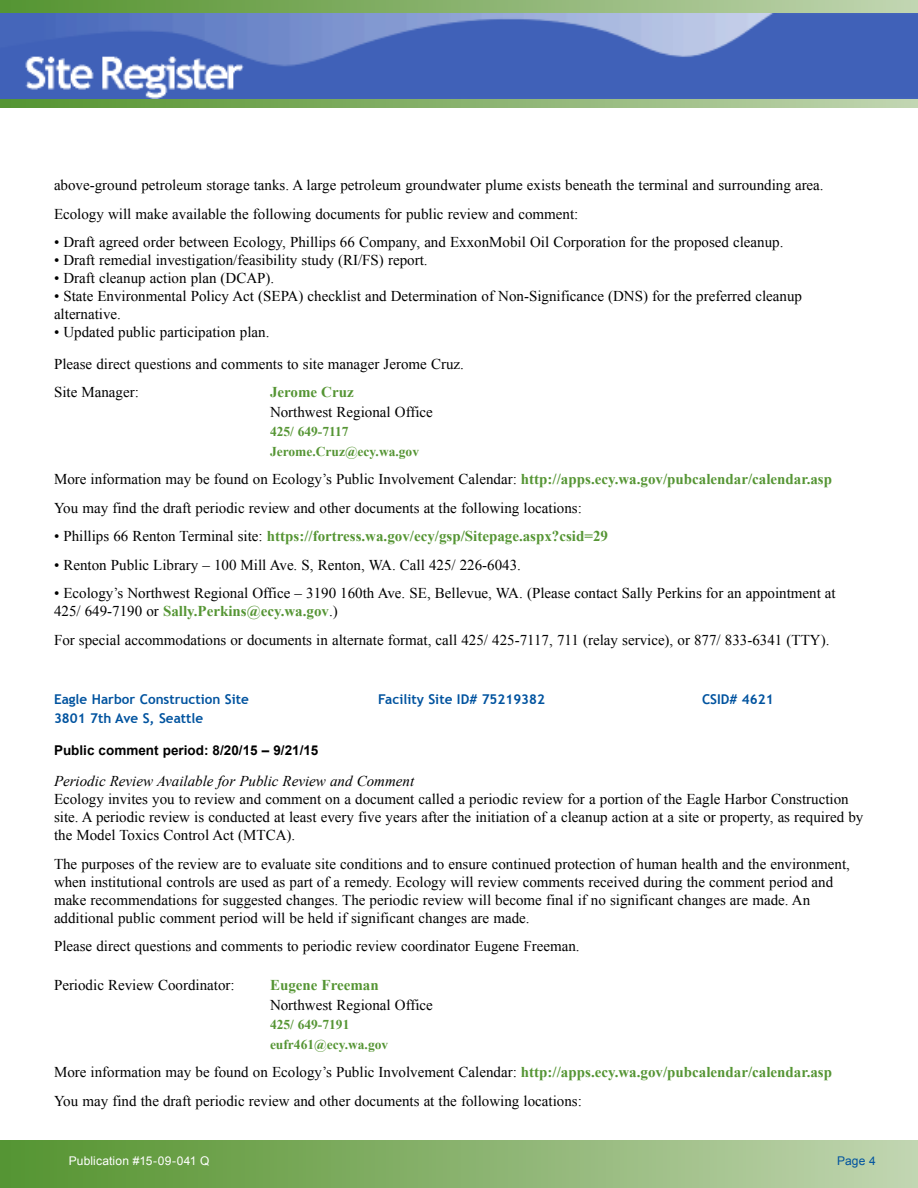
<style>
.page{position:relative;width:918px;height:1188px;background:#fff}
.page>*{position:absolute;margin:0;border:0;box-sizing:border-box;transform-origin:0 0}
.t1{font:15px/18px "Times New Roman";color:#000}
.t2{font:700 15px "Times New Roman";color:#559534}
.t3{font:italic 15px "Times New Roman";color:#000}
.t4{font:700 13.5px "Trebuchet MS";color:#00539f}
.t5{font:700 13.5px/19.5px "Times New Roman";color:#559534}
.t6{font:700 13.5px "Arial";color:#000}
.t7{font:12px "Arial";letter-spacing:.01em;color:#fff}
.t8{font:12px "Arial";color:#00539f}
.s1{font-weight:700;color:#559534}
.s2{font-weight:400;color:#000}
</style>
<div class="page">
<svg style="left:0;top:0;width:918px;height:13px;background:#89b36e"></svg>
<svg style="left:0;top:99px;width:918px;height:9px;background:#89b36e"></svg>
<img style="left:0;top:13px;width:918px;height:86px">
<div style="left:0;top:1141px;width:918px;height:47px;background:linear-gradient(to right,#54932e,#c0d4af)"></div>
<p class="t1" style="left:54px;top:171px;width:771px;line-height:28.5px">above-ground petroleum storage tanks. A large petroleum groundwater plume exists beneath the terminal and surrounding area.<br>Ecology will make available the following documents for public review and comment:</p>
<p class="t1" style="left:54px;top:233px;width:731px">• Draft agreed order between Ecology, Phillips 66 Company, and ExxonMobil Oil Corporation for the proposed cleanup.</p>
<p class="t1" style="left:54px;top:251px;width:375px">• Draft remedial investigation/feasibility study (RI/FS) report.</p>
<p class="t1" style="left:54px;top:269px;width:222px">• Draft cleanup action plan (DCAP).</p>
<p class="t1" style="left:54px;top:287px;width:750px">• State Environmental Policy Act (SEPA) checklist and Determination of Non-Significance (DNS) for the preferred cleanup alternative.</p>
<p class="t1" style="left:54px;top:316px;width:411px;line-height:31.5px">• Updated public participation plan.<br>Please direct questions and comments to site manager Jerome Cruz.</p>
<p class="t1" style="left:54px;top:383px;width:86px">Site Manager:</p>
<p class="t2" style="left:270px;top:382px;width:85px">Jerome Cruz</p>
<p class="t1" style="left:270px;top:403px;width:164px">Northwest Regional Office</p>
<p class="t5" style="left:270px;top:422px;width:151px">425/ 649-7117<br>Jerome.Cruz@ecy.wa.gov</p>
<p class="t1" style="left:54px;top:465px;width:780px;line-height:28.5px">More information may be found on Ecology’s Public Involvement Calendar: <span class="s1">http://apps.ecy.wa.gov/pubcalendar/calendar.asp<br></span>You may find the draft periodic review and other documents at the following locations:</p>
<p class="t2" style="left:54px;top:526px;width:556px"><span class="s2">• Phillips 66 Renton Terminal site:</span> https://fortress.wa.gov/ecy/gsp/Sitepage.aspx?csid=29</p>
<p class="t1" style="left:54px;top:556px;width:469px">• Renton Public Library – 100 Mill Ave. S, Renton, WA. Call 425/ 226-6043.</p>
<p class="t1" style="left:54px;top:584px;width:783px">• Ecology’s Northwest Regional Office – 3190 160th Ave. SE, Bellevue, WA. (Please contact Sally Perkins for an appointment at<br>425/ 649-7190 or <span class="s1">Sally.Perkins@ecy.wa.gov</span>.)</p>
<p class="t1" style="left:54px;top:631px;width:777px">For special accommodations or documents in alternate format, call 425/ 425-7117, 711 (relay service), or 877/ 833-6341 (TTY).</p>
<p class="t4" style="left:54px;top:691px;width:196px">Eagle Harbor Construction Site</p>
<p class="t4" style="left:378px;top:691px;width:169px">Facility Site ID# 75219382</p>
<p class="t4" style="left:702px;top:691px;width:73px">CSID# 4621</p>
<p class="t4" style="left:54px;top:710px;width:151px">3801 7th Ave S, Seattle</p>
<p class="t6" style="left:54px;top:741px;width:266px">Public comment period: 8/20/15 – 9/21/15</p>
<p class="t3" style="left:54px;top:771px;width:362px">Periodic Review Available for Public Review and Comment</p>
<p class="t1" style="left:54px;top:790px;width:811px">Ecology invites you to review and comment on a document called a periodic review for a portion of the Eagle Harbor Construction site. A periodic review is conducted at least every five years after the initiation of a cleanup action at a site or property, as required by the Model Toxics Control Act (MTCA).</p>
<p class="t1" style="left:54px;top:855px;width:798px">The purposes of the review are to evaluate site conditions and to ensure continued protection of human health and the environment, when institutional controls are used as part of a remedy. Ecology will review comments received during the comment period and make recommendations for suggested changes. The periodic review will become final if no significant changes are made. An additional public comment period will be held if significant changes are made.</p>
<p class="t1" style="left:54px;top:937px;width:527px">Please direct questions and comments to periodic review coordinator Eugene Freeman.</p>
<p class="t1" style="left:54px;top:976px;width:182px">Periodic Review Coordinator:</p>
<p class="t2" style="left:270px;top:975px;width:110px">Eugene Freeman</p>
<p class="t1" style="left:270px;top:996px;width:164px">Northwest Regional Office</p>
<p class="t5" style="left:270px;top:1015px;width:120px">425/ 649-7191 eufr461@ecy.wa.gov</p>
<p class="t1" style="left:54px;top:1058px;width:780px;line-height:28.5px">More information may be found on Ecology’s Public Involvement Calendar: <span class="s1">http://apps.ecy.wa.gov/pubcalendar/calendar.asp<br></span>You may find the draft periodic review and other documents at the following locations:</p>
<p class="t7" style="left:69px;top:1153px;width:142px">Publication #15-09-041 Q</p>
<p class="t8" style="left:837px;top:1153px;width:40px">Page 4</p>
</div>
